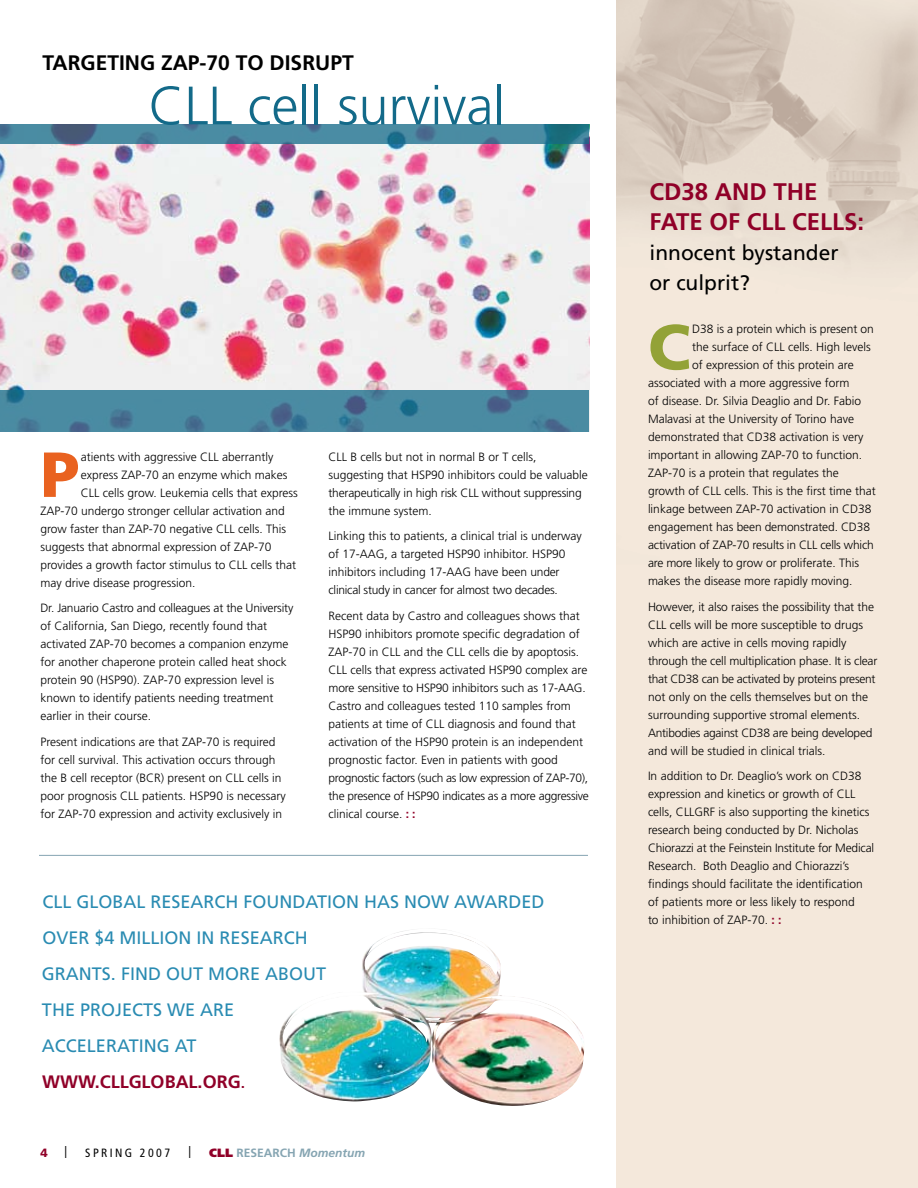
<style>
.page{position:relative;width:918px;height:1188px;background:#fff}
.page>*{position:absolute;margin:0;border:0;box-sizing:border-box;transform-origin:0 0}
.t1{font:900 63.6px "Frutiger";color:#e96220}
.t2{font:900 63.6px "Frutiger";color:#93a237}
.t3{font:300 54px "Frutiger";color:#136a89}
.t4{font:700 24px/30px "Frutiger";color:#900028}
.t5{font:21px/30px "Frutiger";color:#000}
.t6{font:700 21px "Frutiger";color:#000}
.t7{font:18px "Frutiger";color:#298bb2}
.t8{font:700 18px/36px "Frutiger";color:#900028}
.t9{font:300 12px/18px "Frutiger";color:#000}
.t10{font:700 12px "Frutiger";color:#86a5b2}
.t11{font:condensed 12px "Frutiger";letter-spacing:.2em;color:#000}
.s1{font-weight:700;color:#900028}
.s2{font-weight:400;color:#298bb2}
.s3{font-weight:400}
.s4{font-weight:900;color:#900028}
.s5{font-style:italic}
</style>
<div class="page">
<img style="left:0;top:144px;width:590px;height:246px">
<svg style="left:0;top:124px;width:590px;height:20px;fill:#4a8ca3"></svg>
<hr style="left:39px;top:855px;width:549px;height:1px;background:#86a5b2">
<img style="left:283px;top:930px;width:300px;height:124px">
<svg style="left:0;top:390px;width:590px;height:42px;fill:#4a8ba2"></svg>
<h3 class="t6" style="left:43px;top:51px;width:300px">TARGETING ZAP-70 TO DISRUPT</h3>
<h2 class="t3" style="left:148px;top:75px;width:358px">CLL cell survival</h2>
<h1 class="t1" style="left:40px;top:436px;width:40px">P</h1>
<p class="t9" style="left:81px;top:448px;width:194px">atients with aggressive CLL aberrantly</p>
<p class="t9" style="left:81px;top:466px;width:208px">express ZAP-70 an enzyme which makes</p>
<p class="t9" style="left:81px;top:484px;width:218px">CLL cells grow. Leukemia cells that express</p>
<p class="t9" style="left:40px;top:502px;width:246px">ZAP-70 undergo stronger cellular activation and</p>
<p class="t9" style="left:40px;top:520px;width:247px">grow faster than ZAP-70 negative CLL cells. This</p>
<p class="t9" style="left:40px;top:538px;width:233px">suggests that abnormal expression of ZAP-70</p>
<p class="t9" style="left:40px;top:556px;width:257px">provides a growth factor stimulus to CLL cells that</p>
<p class="t9" style="left:40px;top:574px;width:156px">may drive disease progression.</p>
<p class="t9" style="left:40px;top:599px;width:254px">Dr. Januario Castro and colleagues at the University of California, San Diego, recently found that activated ZAP-70 becomes a companion enzyme for another chaperone protein called heat shock protein 90 (HSP90). ZAP-70 expression level is known to identify patients needing treatment earlier in their course.</p>
<p class="t9" style="left:40px;top:733px;width:247px">Present indications are that ZAP-70 is required for cell survival. This activation occurs through the B cell receptor (BCR) present on CLL cells in poor prognosis CLL patients. HSP90 is necessary for ZAP-70 expression and activity exclusively in</p>
<p class="t9" style="left:328px;top:448px;width:261px">CLL B cells but not in normal B or T cells, suggesting that HSP90 inhibitors could be valuable therapeutically in high risk CLL without suppressing the immune system.</p>
<p class="t9" style="left:328px;top:527px;width:255px">Linking this to patients, a clinical trial is underway of 17-AAG, a targeted HSP90 inhibitor. HSP90 inhibitors including 17-AAG have been under clinical study in cancer for almost two decades.</p>
<p class="t9" style="left:328px;top:607px;width:262px">Recent data by Castro and colleagues shows that HSP90 inhibitors promote specific degradation of ZAP-70 in CLL and the CLL cells die by apoptosis.<br>CLL cells that express activated HSP90 complex are more sensitive to HSP90 inhibitors such as 17-AAG.<br>Castro and colleagues tested 110 samples from patients at time of CLL diagnosis and found that activation of the HSP90 protein is an independent prognostic factor. Even in patients with good prognostic factors (such as low expression of ZAP-70), the presence of HSP90 indicates as a more aggressive clinical course. <span class="s1">: :</span></p>
<h3 class="t7" style="left:43px;top:891px;width:11px">CLL</h3>
<h3 class="t7" style="left:77px;top:891px;width:86px">GLOBAL RESEARCH</h3>
<h3 class="t7" style="left:244px;top:891px;width:22px">FOUNDATION</h3>
<h3 class="t7" style="left:364px;top:891px;width:12px">HAS</h3>
<h3 class="t7" style="left:404px;top:891px;width:94px">NO W AWARDED</h3>
<h3 class="t7" style="left:43px;top:927px;width:13px">OVER</h3>
<h3 class="t7" style="left:95px;top:927px;width:36px">$4 MILLION</h3>
<h3 class="t7" style="left:197px;top:927px;width:35px">IN RESEARCH</h3>
<h3 class="t7" style="left:42px;top:963px;width:25px">GRANTS</h3>
<h3 class="t7" style="left:111px;top:963px;width:30px">. FIND</h3>
<h3 class="t7" style="left:166px;top:963px;width:13px">OUT</h3>
<h3 class="t7" style="left:208px;top:963px;width:14px">MORE</h3>
<h3 class="t7" style="left:265px;top:963px;width:37px">ABOUT</h3>
<h3 class="t7" style="left:42px;top:999px;width:12px">THE</h3>
<h3 class="t7" style="left:80px;top:999px;width:11px">PROJECTS</h3>
<h3 class="t7" style="left:167px;top:999px;width:45px">WE ARE</h3>
<h3 class="t7" style="left:42px;top:1035px;width:12px">ACCELERATIN</h3>
<h3 class="t8" style="left:42px;top:1028px;width:205px;text-indent:115px"><span class="s2">G AT<br></span>WWW.CLLGLOBAL.ORG<span class="s3">.</span></h3>
<p class="t11" style="left:64px;top:1144px;width:4px">|</p>
<p class="t11" style="left:85px;top:1146px;width:86px">SPRING 2007</p>
<p class="t11" style="left:188px;top:1144px;width:4px">|</p>
<p class="t10" style="left:209px;top:1146px;width:157px"><span class="s4">CLL</span> RESEARCH <span class="s5">Momentum</span></p>
<h3 class="t4" style="left:649px;top:177px;width:216px">CD38 AND THE<br>FATE OF CLL CELLS:</h3>
<h3 class="t5" style="left:650px;top:238px;width:191px">INNOCENT BYSTANDER<br>OR CULPRIT?</h3>
<h1 class="t2" style="left:648px;top:309px;width:40px">C</h1>
<p class="t9" style="left:692px;top:320px;width:183px">D38 is a protein which is present on</p>
<p class="t9" style="left:692px;top:338px;width:180px">the surface of CLL cells. High levels</p>
<p class="t9" style="left:692px;top:356px;width:163px">of expression of this protein are</p>
<p class="t9" style="left:648px;top:374px;width:203px">associated with a more aggressive form</p>
<p class="t9" style="left:648px;top:392px;width:215px">of disease. Dr. Silvia Deaglio and Dr. Fabio</p>
<p class="t9" style="left:648px;top:410px;width:208px">Malavasi at the University of Torino have</p>
<p class="t9" style="left:648px;top:428px;width:217px">demonstrated that CD38 activation is very</p>
<p class="t9" style="left:648px;top:446px;width:216px">important in allowing ZAP-70 to function.</p>
<p class="t9" style="left:648px;top:464px;width:192px">ZAP-70 is a protein that regulates the</p>
<p class="t9" style="left:648px;top:482px;width:229px">growth of CLL cells. This is the first time that</p>
<p class="t9" style="left:648px;top:500px;width:225px">linkage between ZAP-70 activation in CD38</p>
<p class="t9" style="left:648px;top:518px;width:224px">engagement has been demonstrated. CD38</p>
<p class="t9" style="left:648px;top:536px;width:227px">activation of ZAP-70 results in CLL cells which</p>
<p class="t9" style="left:648px;top:554px;width:213px">are more likely to grow or proliferate. This</p>
<p class="t9" style="left:648px;top:572px;width:206px">makes the disease more rapidly moving.</p>
<p class="t9" style="left:648px;top:598px;width:231px">However, it also raises the possibility that the CLL cells will be more susceptible to drugs which are active in cells moving rapidly through the cell multiplication phase. It is clear that CD38 can be activated by proteins present not only on the cells themselves but on the surrounding supportive stromal elements.<br>Antibodies against CD38 are being developed and will be studied in clinical trials.</p>
<p class="t9" style="left:648px;top:767px;width:228px">In addition to Dr. Deaglio’s work on CD38 expression and kinetics or growth of CLL cells, CLLGRF is also supporting the kinetics research being conducted by Dr. Nicholas Chiorazzi at the Feinstein Institute for Medical Research. Both Deaglio and Chiorazzi’s findings should facilitate the identification of patients more or less likely to respond<br>to inhibition of ZAP-70. <span class="s1">: :</span></p>
</div>
